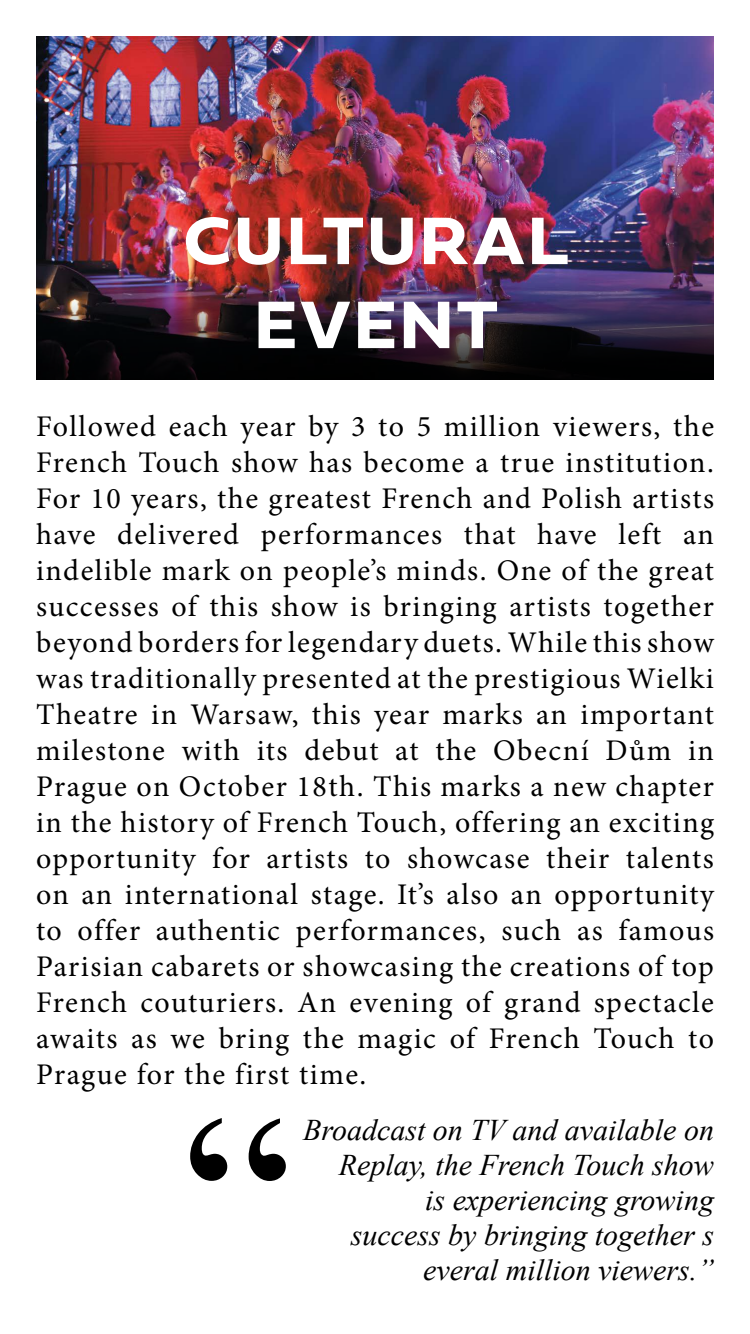
<style>
.page{position:relative;width:750px;height:1334px;background:#fff}
.page>*{position:absolute;margin:0;border:0;box-sizing:border-box;transform-origin:0 0}
.t1{font:249.9px "Times New Roman";color:#000}
.t2{font:70px/84px "Fieldwork Geo Bold";letter-spacing:.05em;color:#fff;text-align:center}
.t3{font:30px/36px "Minion Pro";letter-spacing:.045em;color:#000;text-align:justify}
.t4{font:italic 30px/35px "Times New Roman";color:#000;text-align:right}
</style>
<div class="page">
<img style="left:36px;top:36px;width:678px;height:230px">
<img style="left:36px;top:266px;width:678px;height:114px">
<h2 class="t2" style="left:184px;top:196px;width:386px">CULTURAL<br>EVENT</h2>
<p class="t3" style="left:36px;top:408px;width:680px">Followed each year by 3 to 5 million viewers, the French Touch show has become a true institution.<br>For 10 years, the greatest French and Polish artists have delivered performances that have left an indelible mark on people’s minds. One of the great successes of this show is bringing artists together beyond borders for legendary duets. While this show was traditionally presented at the prestigious Wielki Theatre in Warsaw, this year marks an important milestone with its debut at the Obecní Dům in Prague on October 18th. This marks a new chapter in the history of French Touch, offering an exciting opportunity for artists to showcase their talents on an international stage. It’s also an opportunity to offer authentic performances, such as famous Parisian cabarets or showcasing the creations of top French couturiers. An evening of grand spectacle awaits as we bring the magic of French Touch to Prague for the first time.</p>
<p class="t4" style="left:303px;top:1112px;width:412px">Broadcast on TV and available on<br>Replay, the French Touch show<br>is experiencing growing<br>success by bringing together s</p>
<h1 class="t1" style="left:182px;top:1027px;width:112px">“</h1>
<p class="t4" style="left:423px;top:1252px;width:292px">everal million viewers.”</p>
</div>
